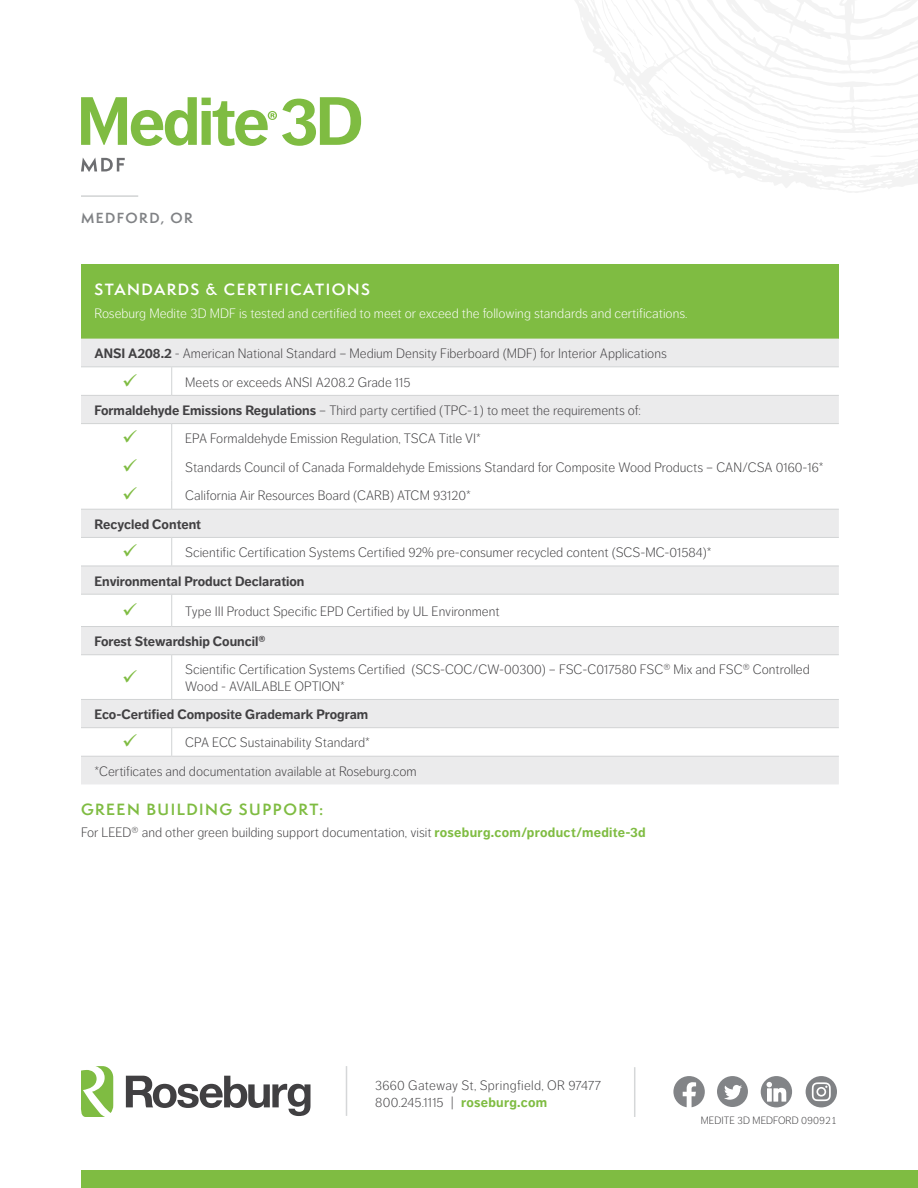
<style>
.page{position:relative;width:918px;height:1188px;background:#fff}
.page>*{position:absolute;margin:0;border:0;box-sizing:border-box;transform-origin:0 0}
.t1{font:600 15px "Semplicita Pro";letter-spacing:.1em;color:#fff}
.t2{font:600 15px "Semplicita Pro";letter-spacing:.1em;color:#7fbc42}
.t3{font:300 13.5px/28.3px "Dagny Pro";color:#414042}
.t4{font:700 13.5px "Dagny Pro";color:#414042}
.t5{font:300 13.5px "Dagny Pro";color:#fff}
.t6{font:300 13.5px/16.5px "Dagny Pro";letter-spacing:.02em;color:#414042}
.t7{font:600 13.5px "Semplicita Pro";letter-spacing:.11em;color:#808285}
.t8{font:300 10.5px "Dagny Pro";color:#414042}
.s1{font-weight:700}
.s2{font-weight:700;color:#7fbc42}
</style>
<div class="page">
<div style="left:81px;top:265px;width:758px;height:74px;background:#7fbc42"></div>
<svg style="left:81px;top:339px;width:758px;height:445px"></svg>
<svg style="left:171px;top:367px;width:1px;height:28px"></svg>
<svg style="left:171px;top:424px;width:1px;height:85px"></svg>
<svg style="left:171px;top:538px;width:1px;height:28px"></svg>
<hr style="left:171px;top:595px;width:1px;height:31px;background:#d1d3d4">
<hr style="left:171px;top:655px;width:1px;height:44px;background:#d1d3d4">
<svg style="left:171px;top:728px;width:1px;height:28px"></svg>
<hr style="left:81px;top:366px;width:91px;height:1px;background:#d1d3d4">
<hr style="left:172px;top:366px;width:667px;height:1px;background:#d1d3d4">
<hr style="left:81px;top:395px;width:91px;height:1px;background:#d1d3d4">
<hr style="left:172px;top:395px;width:667px;height:1px;background:#d1d3d4">
<hr style="left:81px;top:423px;width:91px;height:1px;background:#d1d3d4">
<hr style="left:172px;top:423px;width:667px;height:1px;background:#d1d3d4">
<hr style="left:81px;top:566px;width:91px;height:1px;background:#d1d3d4">
<hr style="left:172px;top:566px;width:667px;height:1px;background:#d1d3d4">
<hr style="left:81px;top:594px;width:91px;height:1px;background:#d1d3d4">
<hr style="left:172px;top:594px;width:667px;height:1px;background:#d1d3d4">
<hr style="left:81px;top:626px;width:91px;height:1px;background:#d1d3d4">
<hr style="left:172px;top:626px;width:667px;height:1px;background:#d1d3d4">
<hr style="left:81px;top:509px;width:91px;height:1px;background:#d1d3d4">
<hr style="left:172px;top:509px;width:667px;height:1px;background:#d1d3d4">
<hr style="left:81px;top:537px;width:91px;height:1px;background:#d1d3d4">
<hr style="left:172px;top:537px;width:667px;height:1px;background:#d1d3d4">
<hr style="left:81px;top:654px;width:91px;height:1px;background:#d1d3d4">
<hr style="left:172px;top:654px;width:667px;height:1px;background:#d1d3d4">
<hr style="left:81px;top:699px;width:91px;height:1px;background:#d1d3d4">
<hr style="left:172px;top:699px;width:667px;height:1px;background:#d1d3d4">
<hr style="left:81px;top:727px;width:91px;height:1px;background:#d1d3d4">
<hr style="left:172px;top:727px;width:667px;height:1px;background:#d1d3d4">
<hr style="left:81px;top:756px;width:91px;height:1px;background:#d1d3d4">
<hr style="left:172px;top:756px;width:667px;height:1px;background:#d1d3d4">
<div style="left:81px;top:1171px;width:837px;height:17px;background:#7fbc42"></div>
<hr style="left:346px;top:1066px;width:1px;height:50px;background:#d5d7d8">
<hr style="left:634px;top:1067px;width:1px;height:50px;background:#d5d7d8">
<svg style="left:575px;top:0;width:343px;height:193px"></svg>
<svg style="left:661px;top:73px;width:257px;height:87px"></svg>
<svg style="left:601px;top:30px;width:33px;height:28px"></svg>
<svg style="left:81px;top:1066px;width:32px;height:51px"></svg>
<svg style="left:126px;top:1076px;width:184px;height:40px"></svg>
<svg style="left:81px;top:158px;width:44px;height:14px"></svg>
<svg style="left:81px;top:97px;width:280px;height:49px"></svg>
<hr style="left:81px;top:195px;width:57px;height:2px;background:#d1d3d4">
<svg style="left:761px;top:1076px;width:31px;height:31px"></svg>
<svg style="left:717px;top:1076px;width:31px;height:31px"></svg>
<svg style="left:673px;top:1076px;width:32px;height:31px"></svg>
<div style="left:806px;top:1076px;width:31px;height:31px;background:#808285;border-radius:50%"></div>
<svg style="left:812px;top:1082px;width:19px;height:19px"></svg>
<svg style="left:123px;top:373px;width:14px;height:13px"></svg>
<svg style="left:123px;top:430px;width:14px;height:13px"></svg>
<svg style="left:123px;top:459px;width:14px;height:13px"></svg>
<svg style="left:123px;top:487px;width:14px;height:13px"></svg>
<svg style="left:123px;top:544px;width:14px;height:13px"></svg>
<svg style="left:123px;top:603px;width:14px;height:12px"></svg>
<svg style="left:123px;top:669px;width:14px;height:13px"></svg>
<svg style="left:123px;top:734px;width:14px;height:13px"></svg>
<p class="t7" style="left:81px;top:208px;width:113px">MEDFORD, OR</p>
<p class="t1" style="left:94px;top:278px;width:277px">STANDARDS &amp; CERTIFICATIONS</p>
<p class="t5" style="left:94px;top:306px;width:594px">Roseburg Medite 3D MDF is tested and certified to meet or exceed the following standards and certifications.</p>
<p class="t3" style="left:94px;top:339px;width:574px"><span class="s1">ANSI A208.2</span> - American National Standard – Medium Density Fiberboard (MDF) for Interior Applications</p>
<p class="t3" style="left:95px;top:368px;width:548px;text-indent:91px">Meets or exceeds ANSI A208.2 Grade 115<br><span class="s1">Formaldehyde Emissions Regulations</span> – Third party certified (TPC-1) to meet the requirements of:</p>
<p class="t3" style="left:185px;top:425px;width:297px">EPA Formaldehyde Emission Regulation, TSCA Title VI*</p>
<p class="t3" style="left:185px;top:453px;width:640px">Standards Council of Canada Formaldehyde Emissions Standard for Composite Wood Products – CAN/CSA 0160-16*</p>
<p class="t3" style="left:185px;top:482px;width:287px">California Air Resources Board (CARB) ATCM 93120*</p>
<p class="t4" style="left:95px;top:516px;width:108px">Recycled Content</p>
<p class="t3" style="left:185px;top:538px;width:528px">Scientific Certification Systems Certified 92% pre-consumer recycled content (SCS-MC-01584)*</p>
<p class="t4" style="left:95px;top:573px;width:212px">Environmental Product Declaration</p>
<p class="t3" style="left:185px;top:597px;width:316px">Type III Product Specific EPD Certified by UL Environment</p>
<p class="t4" style="left:95px;top:633px;width:173px">Forest Stewardship Council®</p>
<p class="t3" style="left:185px;top:662px;width:626px;line-height:16.5px">Scientific Certification Systems Certified (SCS-COC/CW-00300) – FSC-C017580 FSC® Mix and FSC® Controlled<br>Wood - AVAILABLE OPTION*</p>
<p class="t4" style="left:95px;top:706px;width:275px">Eco-Certified Composite Grademark Program</p>
<p class="t3" style="left:95px;top:729px;width:324px;text-indent:91px">CPA ECC Sustainability Standard* *Certificates and documentation available at Roseburg.com</p>
<p class="t2" style="left:81px;top:798px;width:244px">GREEN BUILDING SUPPORT:</p>
<p class="t3" style="left:81px;top:818px;width:566px">For LEED® and other green building support documentation, visit <span class="s2">roseburg.com/product/medite-3d</span></p>
<p class="t6" style="left:375px;top:1077px;width:227px">3660 Gateway St, Springfield, OR 97477<br>800.245.1115 | <span class="s2">roseburg.com</span></p>
<p class="t8" style="left:701px;top:1115px;width:138px">MEDITE 3D MEDFORD 090921</p>
</div>
